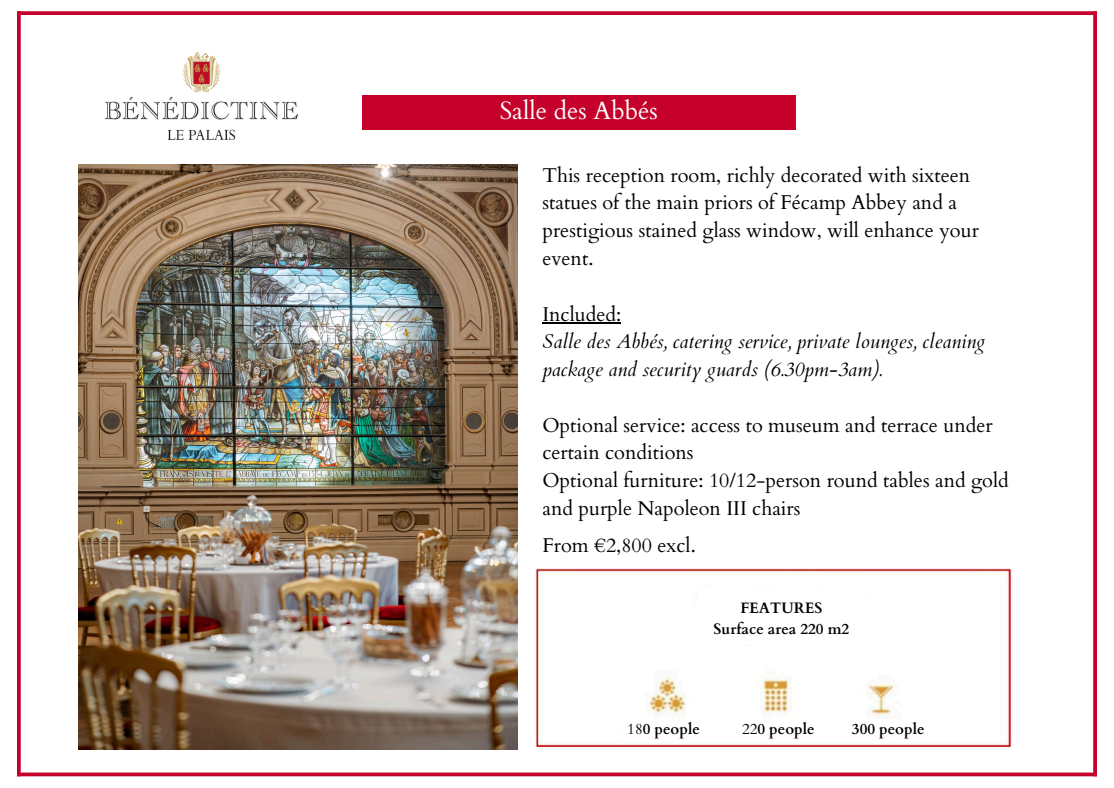
<style>
.page{position:relative;width:1114px;height:788px;background:#fff}
.page>*{position:absolute;margin:0;border:0;box-sizing:border-box;transform-origin:0 0}
.t1{font:25px "Cardo";color:#fff}
.t2{font:20px/27.8px "Cardo";color:#000}
.t3{font:italic 20px/27.8px "Cardo";color:#000}
.t4{font:700 15.1px/22.4px "Cardo";color:#000}
.s1{font-weight:400}
</style>
<div class="page">
<svg style="left:17px;top:15px;width:4px;height:757px;background:#c81038"></svg>
<svg style="left:17px;top:11px;width:1076px;height:4px;background:#c80f38"></svg>
<svg style="left:17px;top:772px;width:1076px;height:4px;background:#cc2348"></svg>
<svg style="left:1093px;top:11px;width:4px;height:765px;background:#c80f37"></svg>
<div style="left:362px;top:96px;width:433px;height:34px;background:#c5002b"></div>
<hr style="left:542px;top:321px;width:79px;height:2px;background:#000">
<img style="left:106px;top:52px;width:192px;height:87px">
<img style="left:79px;top:164px;width:438px;height:585px">
<img style="left:536px;top:568px;width:476px;height:178px">
<div style="left:837px;top:719px;width:93px;height:23px;background:#fff"></div>
<div style="left:730px;top:719px;width:107px;height:23px;background:#fff"></div>
<div style="left:623px;top:719px;width:107px;height:23px;background:#fff"></div>
<div style="left:697px;top:586px;width:171px;height:58px;background:#fff"></div>
<p class="t1" style="left:500px;top:94px;width:160px">Salle des Abbés</p>
<p class="t2" style="left:542px;top:161px;width:438px">This reception room, richly decorated with sixteen statues of the main priors of Fécamp Abbey and a prestigious stained glass window, will enhance your event.</p>
<p class="t2" style="left:542px;top:300px;width:80px">Included:</p>
<p class="t3" style="left:542px;top:328px;width:444px">Salle des Abbés, catering service, private lounges, cleaning package and security guards (6.30pm-3am).</p>
<p class="t2" style="left:542px;top:411px;width:468px">Optional service: access to museum and terrace under certain conditions<br>Optional furniture: 10/12-person round tables and gold and purple Napoleon III chairs</p>
<p class="t2" style="left:542px;top:532px;width:155px">From €2,800 excl.</p>
<p class="t4" style="left:713px;top:595px;width:137px;text-indent:-16px">300 peFrsEoAnTneUsRES<br>Surface area 220 m2</p>
<p class="t4" style="left:627px;top:718px;width:74px"><span class="s1">18</span>0 people</p>
<p class="t4" style="left:742px;top:718px;width:74px"><span class="s1">22</span>0 people</p>
<p class="t4" style="left:852px;top:718px;width:74px">300 people</p>
</div>
